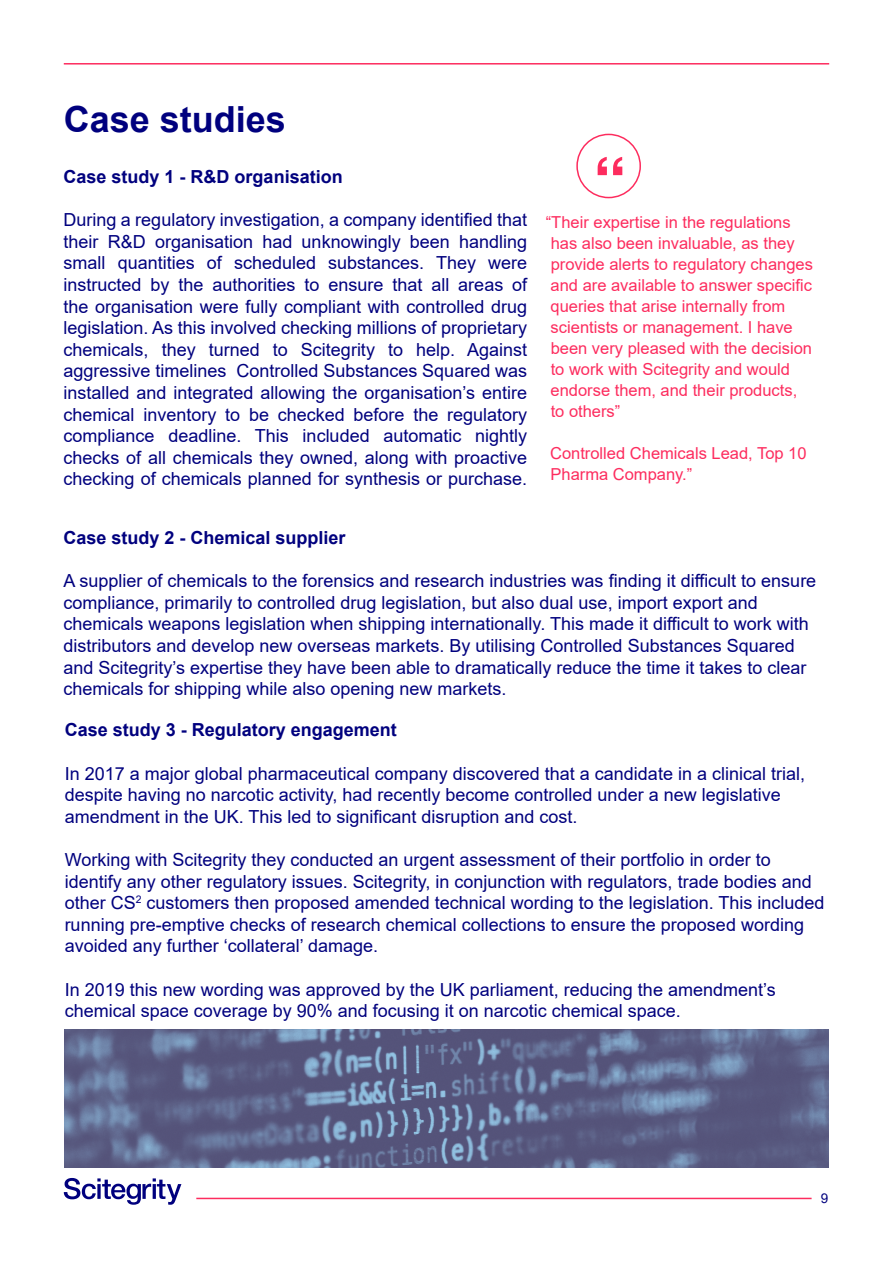
<style>
.page{position:relative;width:893px;height:1263px;background:#fff}
.page>*{position:absolute;margin:0;border:0;box-sizing:border-box;transform-origin:0 0}
.t1{font:700 36px "Arial";color:#00007e}
.t2{font:18px/21.6px "Arial";color:#00007e}
.t3{font:700 18px "Arial";color:#00007e}
.t4{font:16.5px/21px "Arial";color:#fd2c5e}
.t5{font:13.5px "Arial";color:#00007e}
</style>
<div class="page">
<svg style="left:64px;top:1178px;width:117px;height:27px"></svg>
<hr style="left:64px;top:63px;width:765px;height:2px;background:#fd2c5e">
<hr style="left:196px;top:1198px;width:616px;height:1px;background:#fd2c5e">
<img style="left:65px;top:1030px;width:763px;height:137px">
<div style="left:576px;top:134px;width:65px;height:64px;border:2px solid #fd2c5e;border-radius:50%"></div>
<svg style="left:598px;top:157px;width:24px;height:18px"></svg>
<p class="t1" style="left:64px;top:94px;width:224px">Case studies</p>
<p class="t3" style="left:64px;top:164px;width:281px">Case study 1 - R&amp;D organisation</p>
<p class="t2" style="left:64px;top:209px;width:465px;text-align:justify">During a regulatory investigation, a company identified that their R&amp;D organisation had unknowingly been handling small quantities of scheduled substances. They were instructed by the authorities to ensure that all areas of the organisation were fully compliant with controlled drug legislation. As this involved checking millions of proprietary chemicals, they turned to Scitegrity to help. Against aggressive timelines Controlled Substances Squared was installed and integrated allowing the organisation’s entire chemical inventory to be checked before the regulatory compliance deadline. This included automatic nightly checks of all chemicals they owned, along with proactive checking of chemicals planned for synthesis or purchase.</p>
<p class="t4" style="left:546px;top:212px;width:269px">“Their expertise in the regulations has also been invaluable, as they provide alerts to regulatory changes and are available to answer specific queries that arise internally from scientists or management. I have been very pleased with the decision to work with Scitegrity and would endorse them, and their products,<br>to others”</p>
<p class="t4" style="left:550px;top:443px;width:258px">Controlled Chemicals Lead, Top 10<br>Pharma Company.”</p>
<p class="t3" style="left:63px;top:525px;width:284px">Case study 2 - Chemical supplier</p>
<p class="t2" style="left:63px;top:570px;width:754px">A supplier of chemicals to the forensics and research industries was finding it difficult to ensure compliance, primarily to controlled drug legislation, but also dual use, import export and chemicals weapons legislation when shipping internationally. This made it difficult to work with distributors and develop new overseas markets. By utilising Controlled Substances Squared and Scitegrity’s expertise they have been able to dramatically reduce the time it takes to clear chemicals for shipping while also opening new markets.</p>
<p class="t3" style="left:65px;top:717px;width:334px">Case study 3 - Regulatory engagement</p>
<p class="t2" style="left:65px;top:762px;width:742px">In 2017 a major global pharmaceutical company discovered that a candidate in a clinical trial, despite having no narcotic activity, had recently become controlled under a new legislative amendment in the UK. This led to significant disruption and cost.</p>
<p class="t2" style="left:65px;top:849px;width:761px">Working with Scitegrity they conducted an urgent assessment of their portfolio in order to identify any other regulatory issues. Scitegrity, in conjunction with regulators, trade bodies and other CS<sup>2</sup> customers then proposed amended technical wording to the legislation. This included running pre-emptive checks of research chemical collections to ensure the proposed wording avoided any further ‘collateral’ damage.</p>
<p class="t2" style="left:65px;top:978px;width:713px">In 2019 this new wording was approved by the UK parliament, reducing the amendment’s chemical space coverage by 90% and focusing it on narcotic chemical space.</p>
<p class="t5" style="left:821px;top:1189px;width:9px">9</p>
</div>
